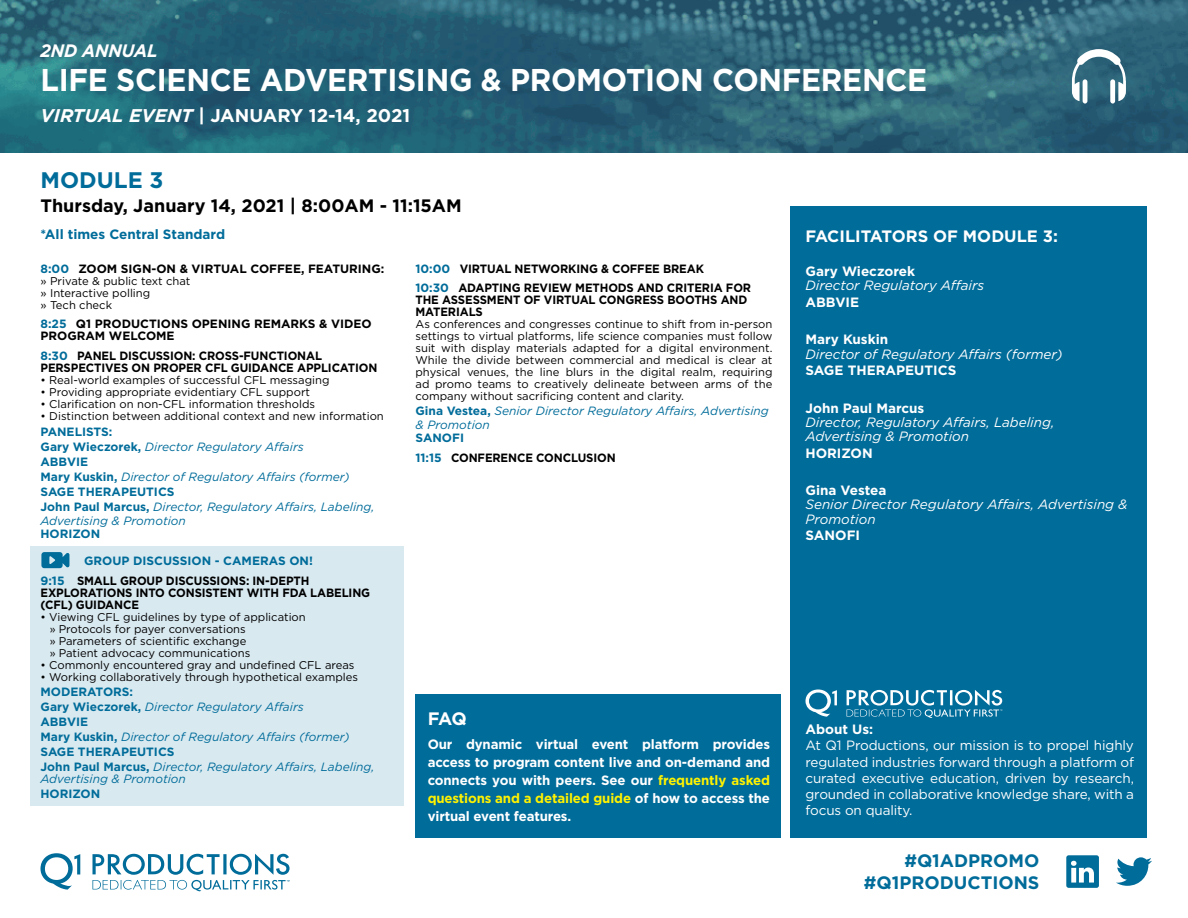
<style>
.page{position:relative;width:1188px;height:918px;background:#fff}
.page>*{position:absolute;margin:0;border:0;box-sizing:border-box;transform-origin:0 0}
.t1{font:700 31.5px "Gotham";letter-spacing:-.01em;color:#fff;scale:.95 1}
.t2{font:700 22.5px "Gotham";color:#006c9a}
.t3{font:700 18.45px "Gotham";color:#fff}
.t4{font:700 18px "Gotham";color:#000}
.t5{font:700 18px/21.6px "Gotham";color:#006c9a;text-align:right}
.t6{font:italic 700 18px "Gotham";letter-spacing:-.01em;color:#fff;scale:.95 1}
.t7{font:700 18px "Gotham";color:#fff}
.t8{font:700 16.5px "Gotham";color:#fff}
.t9{font:700 13.5px/18px "Gotham";color:#fff;text-align:justify}
.t10{font:13.5px/16.2px "Gotham";letter-spacing:-.01em;color:#fff;text-align:justify}
.t11{font:italic 13.5px/14.2px "Gotham";color:#fff}
.t12{font:700 13.5px "Gotham";color:#006c9a}
.t13{font:italic 12px/15px "Gotham";color:#006c9a}
.t14{font:700 12px/12px "Gotham";letter-spacing:-.01em;color:#000;scale:.95 1}
.t15{font:700 12px/12px "Gotham";letter-spacing:-.01em;color:#000}
.t16{font:700 12px "Gotham";color:#006c9a}
.t17{font:11.25px/12px "Gotham";color:#000}
.s1{font-style:italic}
.s2{color:#006c9a}
.s3{font-weight:700;font-style:normal}
.s4{color:#fff200}
</style>
<div class="page">
<img style="left:0;top:0;width:1188px;height:153px">
<div style="left:790px;top:206px;width:358px;height:632px;background:#006c9a"></div>
<div style="left:416px;top:694px;width:366px;height:144px;background:#006c9a"></div>
<svg style="left:806px;top:690px;width:196px;height:28px"></svg>
<svg style="left:40px;top:853px;width:250px;height:38px"></svg>
<svg style="left:1116px;top:857px;width:36px;height:29px"></svg>
<div style="left:1066px;top:855px;width:33px;height:33px;background:#006c9a;border-radius:2px"></div>
<svg style="left:1071px;top:861px;width:23px;height:22px"></svg>
<div style="left:1110px;top:79px;width:5px;height:25px;background:#fff;border-radius:3px"></div>
<svg style="left:1072px;top:49px;width:54px;height:52px"></svg>
<hr style="left:1083px;top:79px;width:4px;height:25px;background:#fff;border-radius:3px">
<div style="left:30px;top:546px;width:374px;height:260px;background:#d9e9f0"></div>
<svg style="left:41px;top:552px;width:28px;height:16px"></svg>
<h3 class="t6" style="left:40px;top:39px;width:125px">2ND ANNUAL</h3>
<h1 class="t1" style="left:40px;top:59px;width:935px">LIFE SCIENCE ADVERTISING &amp; PROMOTION CONFERENCE</h1>
<h3 class="t3" style="left:40px;top:103px;width:371px"><span class="s1">VIRTUAL EVENT</span> | JANUARY 12-14, 2021</h3>
<h2 class="t2" style="left:40px;top:165px;width:124px">MODULE 3</h2>
<h3 class="t4" style="left:40px;top:193px;width:423px">Thursday, January 14, 2021 | 8:00AM - 11:15AM</h3>
<p class="t12" style="left:40px;top:225px;width:186px">*All times Central Standard</p>
<p class="t15" style="left:40px;top:262px;width:345px"><span class="s2">8:00</span> ZOOM SIGN-ON &amp; VIRTUAL COFFEE, FEATURING:</p>
<p class="t17" style="left:40px;top:275px;width:152px">» Private &amp; public text chat » Interactive polling<br>» Tech check</p>
<p class="t15" style="left:40px;top:318px;width:333px"><span class="s2">8:25</span> Q1 PRODUCTIONS OPENING REMARKS &amp; VIDEO<br>PROGRAM WELCOME</p>
<p class="t14" style="left:40px;top:349px;width:356px"><span class="s2">8:30</span> PANEL DISCUSSION: CROSS-FUNCTIONAL<br>PERSPECTIVES ON PROPER CFL GUIDANCE APPLICATION</p>
<p class="t17" style="left:40px;top:374px;width:291px">• Real-world examples of successful CFL messaging</p>
<p class="t17" style="left:40px;top:386px;width:271px">• Providing appropriate evidentiary CFL support</p>
<p class="t17" style="left:40px;top:398px;width:276px">• Clarification on non-CFL information thresholds</p>
<p class="t17" style="left:40px;top:410px;width:345px">• Distinction between additional context and new information</p>
<p class="t13" style="left:40px;top:424px;width:336px"><span class="s3">PANELISTS:<br>Gary Wieczorek,</span> Director Regulatory Affairs<br><span class="s3">ABBVIE<br>Mary Kuskin,</span> Director of Regulatory Affairs (former)<br><span class="s3">SAGE THERAPEUTICS<br>John Paul Marcus,</span> Director, Regulatory Affairs, Labeling,</p>
<p class="t13" style="left:40px;top:513px;width:147px">Advertising &amp; Promotion</p>
<p class="t16" style="left:40px;top:526px;width:61px">HORIZON</p>
<p class="t14" style="left:40px;top:574px;width:349px"><span class="s2">9:15</span> SMALL GROUP DISCUSSIONS: IN-DEPTH<br>EXPLORATIONS INTO CONSISTENT WITH FDA LABELING (CFL) GUIDANCE</p>
<p class="t17" style="left:50px;top:611px;width:258px;text-indent:-9px">• Viewing CFL guidelines by type of application » Protocols for payer conversations<br>» Parameters of scientific exchange<br>» Patient advocacy communications</p>
<p class="t17" style="left:40px;top:659px;width:316px">• Commonly encountered gray and undefined CFL areas</p>
<p class="t17" style="left:40px;top:671px;width:319px">• Working collaboratively through hypothetical examples</p>
<p class="t13" style="left:40px;top:684px;width:336px"><span class="s3">MODERATORS:<br>Gary Wieczorek,</span> Director Regulatory Affairs<br><span class="s3">ABBVIE<br>Mary Kuskin,</span> Director of Regulatory Affairs (former)<br><span class="s3">SAGE THERAPEUTICS<br>John Paul Marcus,</span> Director, Regulatory Affairs, Labeling,</p>
<p class="t13" style="left:40px;top:771px;width:147px">Advertising &amp; Promotion</p>
<p class="t16" style="left:40px;top:786px;width:61px">HORIZON</p>
<p class="t16" style="left:84px;top:552px;width:230px">GROUP DISCUSSION - CAMERAS ON!</p>
<p class="t14" style="left:416px;top:259px;width:355px;line-height:19.5px"><span class="s2">10:00</span> VIRTUAL NETWORKING &amp; COFFEE BREAK<br><span class="s2">10:30</span> ADAPTING REVIEW METHODS AND CRITERIA FOR</p>
<p class="t14" style="left:415px;top:294px;width:351px">THE ASSESSMENT OF VIRTUAL CONGRESS BOOTHS AND<br>MATERIALS</p>
<p class="t17" style="left:416px;top:318px;width:359px;text-align:justify">As conferences and congresses continue to shift from in-person settings to virtual platforms, life science companies must follow suit with display materials adapted for a digital environment.<br>While the divide between commercial and medical is clear at physical venues, the line blurs in the digital realm, requiring ad promo teams to creatively delineate between arms of the company without sacrificing content and clarity.</p>
<p class="t13" style="left:416px;top:404px;width:355px;line-height:13.5px"><span class="s3">Gina Vestea,</span> Senior Director Regulatory Affairs, Advertising &amp; Promotion</p>
<p class="t14" style="left:416px;top:428px;width:212px;line-height:19.5px"><span class="s2">SANOFI<br>11:15</span> CONFERENCE CONCLUSION</p>
<h3 class="t7" style="left:428px;top:707px;width:41px">FAQ</h3>
<p class="t9" style="left:428px;top:735px;width:344px">Our dynamic virtual event platform provides access to program content live and on-demand and connects you with peers. See our <span class="s4">frequently asked questions and a detailed guide</span> of how to access the virtual event features.</p>
<h3 class="t8" style="left:806px;top:226px;width:254px">FACILITATORS OF MODULE 3:</h3>
<p class="t9" style="left:806px;top:262px;width:111px">Gary Wieczorek</p>
<p class="t11" style="left:806px;top:278px;width:180px">Director Regulatory Affairs</p>
<p class="t9" style="left:806px;top:293px;width:55px">ABBVIE</p>
<p class="t9" style="left:806px;top:331px;width:84px">Mary Kuskin</p>
<p class="t11" style="left:806px;top:346px;width:259px">Director of Regulatory Affairs (former)</p>
<p class="t9" style="left:806px;top:361px;width:152px">SAGE THERAPEUTICS</p>
<p class="t9" style="left:806px;top:399px;width:120px">John Paul Marcus</p>
<p class="t11" style="left:806px;top:415px;width:250px">Director, Regulatory Affairs, Labeling,<br>Advertising &amp; Promotion</p>
<p class="t9" style="left:806px;top:444px;width:69px">HORIZON</p>
<p class="t9" style="left:806px;top:481px;width:82px">Gina Vestea</p>
<p class="t11" style="left:806px;top:497px;width:324px">Senior Director Regulatory Affairs, Advertising &amp;<br>Promotion</p>
<p class="t9" style="left:806px;top:526px;width:56px">SANOFI</p>
<p class="t9" style="left:806px;top:720px;width:69px">About Us:</p>
<p class="t10" style="left:806px;top:737px;width:330px">At Q1 Productions, our mission is to propel highly regulated industries forward through a platform of curated executive education, driven by research, grounded in collaborative knowledge share, with a focus on quality.</p>
<h3 class="t5" style="left:864px;top:850px;width:177px">#Q1ADPROMO #Q1PRODUCTIONS</h3>
</div>
